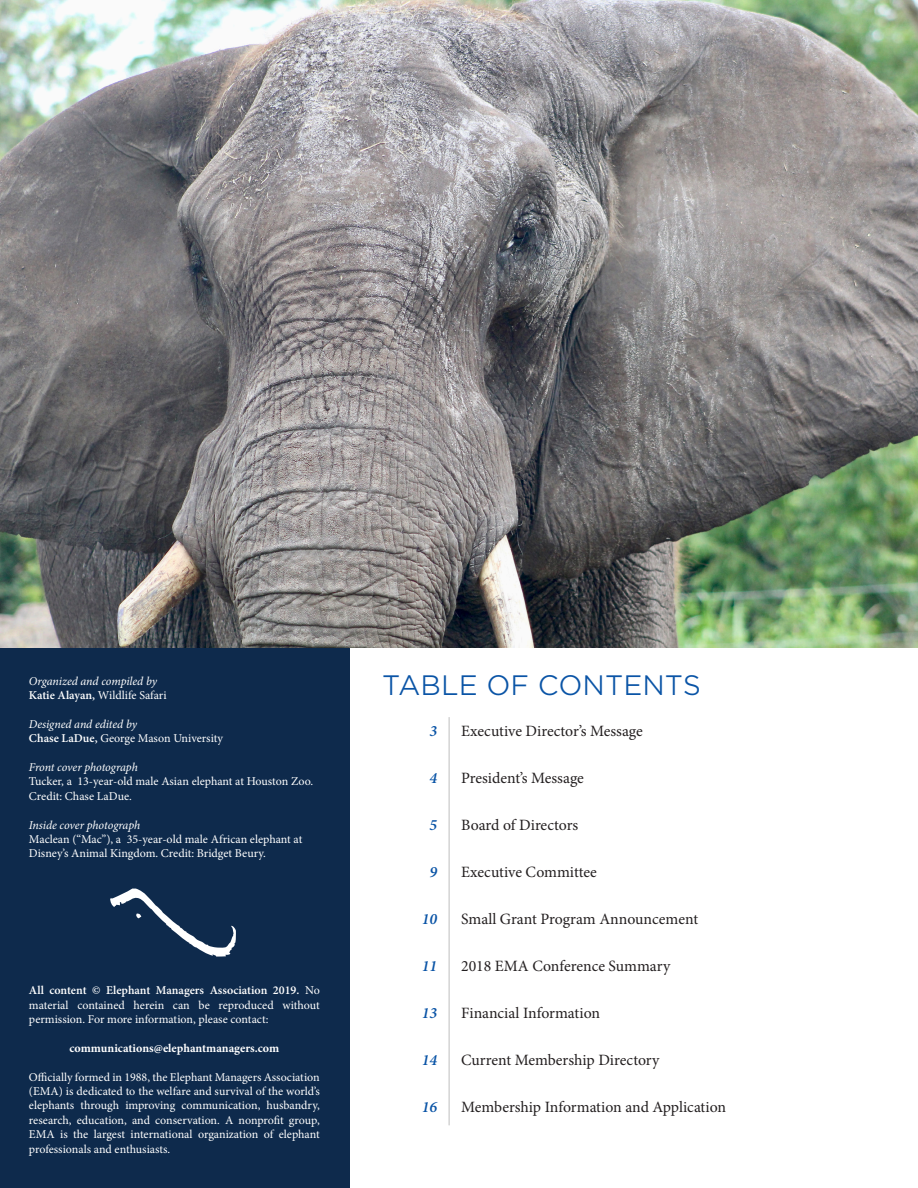
<style>
.page{position:relative;width:918px;height:1188px;background:#fff}
.page>*{position:absolute;margin:0;border:0;box-sizing:border-box;transform-origin:0 0}
.t1{font:300 27px "Gotham S Sm";color:#0a54a6}
.t2{font:15.75px "Minion Pro";letter-spacing:-.005em;color:#231f20}
.t3{font:italic 600 15.75px "Minion Pro";color:#0a54a6}
.t4{font:12px/14.4px "Minion Pro";letter-spacing:-.005em;color:#fff}
.t5{font:italic 12px "Minion Pro";letter-spacing:-.01em;color:#fff}
.t6{font:700 12px "Minion Pro";color:#fff}
.s1{font-weight:600}
</style>
<div class="page">
<div style="left:0;top:0;width:350px;height:1188px;background:#0e2a4c"></div>
<svg style="left:110px;top:889px;width:126px;height:68px"></svg>
<img style="left:0;top:0;width:918px;height:648px">
<hr style="left:448px;top:717px;width:2px;height:408px;background:#d4d4d4">
<p class="t5" style="left:29px;top:672px;width:130px">Organized and compiled by</p>
<p class="t4" style="left:29px;top:688px;width:139px"><span class="s1">Katie Alayan,</span> Wildlife Safari</p>
<p class="t5" style="left:29px;top:716px;width:110px">Designed and edited by</p>
<p class="t4" style="left:29px;top:731px;width:196px"><span class="s1">Chase LaDue,</span> George Mason University</p>
<p class="t5" style="left:29px;top:759px;width:110px">Front cover photograph</p>
<p class="t4" style="left:29px;top:774px;width:286px">Tucker, a 13-year-old male Asian elephant at Houston Zoo.<br>Credit: Chase LaDue.</p>
<p class="t5" style="left:29px;top:816px;width:113px">Inside cover photograph</p>
<p class="t4" style="left:29px;top:832px;width:275px">Maclean (“Mac”), a 35-year-old male African elephant at<br>Disney’s Animal Kingdom. Credit: Bridget Beury.</p>
<p class="t4" style="left:29px;top:983px;width:292px;text-align:justify"><span class="s1">All content © Elephant Managers Association 2019.</span> No material contained herein can be reproduced without permission. For more information, please contact:</p>
<p class="t6" style="left:70px;top:1040px;width:211px">communications@elephantmanagers.com</p>
<p class="t4" style="left:29px;top:1070px;width:292px;text-align:justify">Officially formed in 1988, the Elephant Managers Association (EMA) is dedicated to the welfare and survival of the world’s elephants through improving communication, husbandry, research, education, and conservation. A nonprofit group, EMA is the largest international organization of elephant professionals and enthusiasts.</p>
<p class="t1" style="left:382px;top:667px;width:320px">TABLE OF CONTENTS</p>
<p class="t2" style="left:461px;top:720px;width:183px">Executive Director’s Message</p>
<p class="t2" style="left:461px;top:767px;width:124px">President’s Message</p>
<p class="t2" style="left:461px;top:814px;width:119px">Board of Directors</p>
<p class="t2" style="left:461px;top:861px;width:137px">Executive Committee</p>
<p class="t3" style="left:429px;top:720px;width:9px">3</p>
<p class="t3" style="left:429px;top:767px;width:9px">4</p>
<p class="t3" style="left:429px;top:814px;width:9px">5</p>
<p class="t3" style="left:429px;top:861px;width:9px">9</p>
<p class="t3" style="left:422px;top:908px;width:17px">10</p>
<p class="t3" style="left:422px;top:955px;width:17px">11</p>
<p class="t3" style="left:422px;top:1002px;width:17px">13</p>
<p class="t3" style="left:422px;top:1049px;width:17px">14</p>
<p class="t3" style="left:422px;top:1096px;width:17px">16</p>
<p class="t2" style="left:461px;top:908px;width:239px">Small Grant Program Announcement</p>
<p class="t2" style="left:461px;top:955px;width:211px">2018 EMA Conference Summary</p>
<p class="t2" style="left:461px;top:1002px;width:140px">Financial Information</p>
<p class="t2" style="left:461px;top:1049px;width:200px">Current Membership Directory</p>
<p class="t2" style="left:461px;top:1096px;width:267px">Membership Information and Application</p>
</div>
